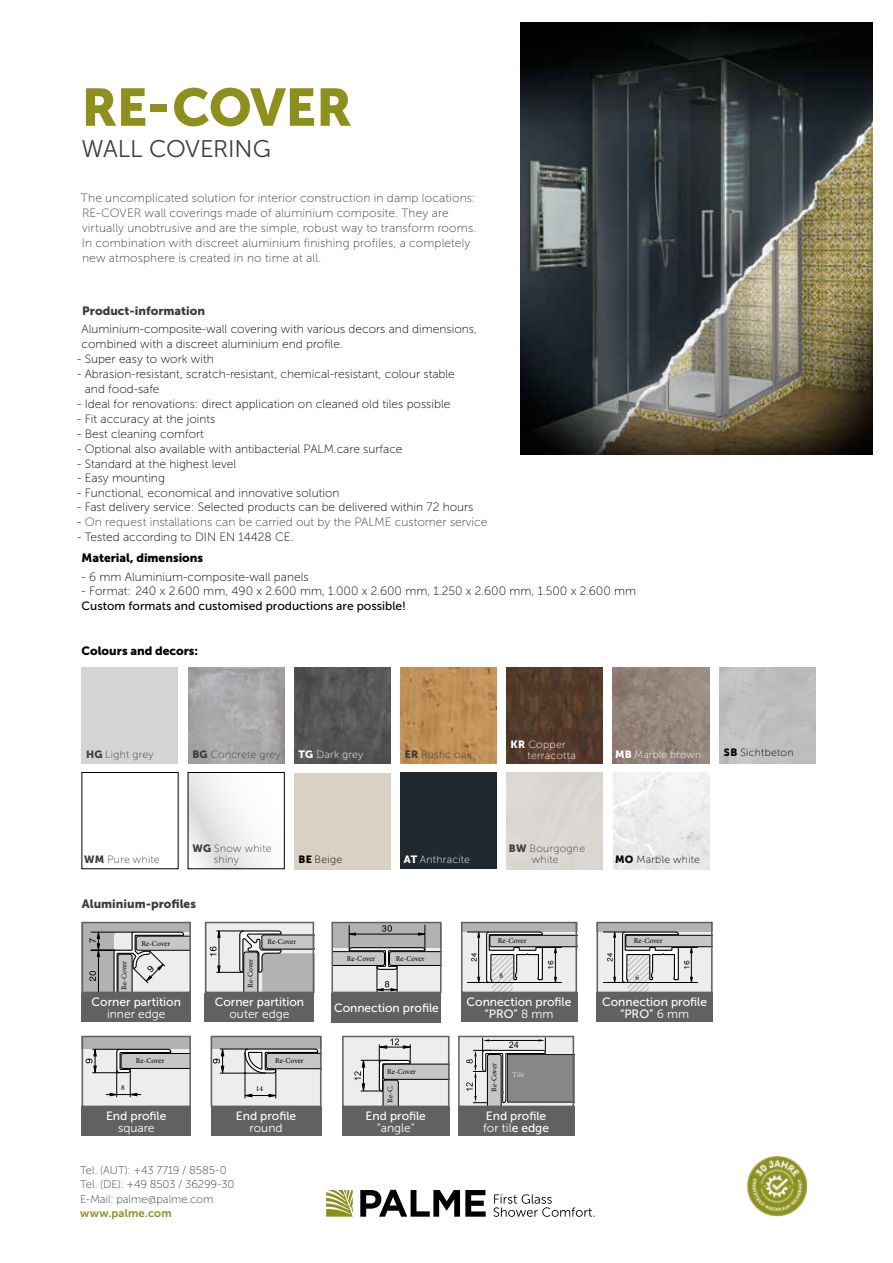
<style>
.page{position:relative;width:893px;height:1263px;background:#fff}
.page>*{position:absolute;margin:0;border:0;box-sizing:border-box;transform-origin:0 0}
.t1{font:52.5px "Museo Sans 900";letter-spacing:-.015em;color:#8d901d}
.t2{font:24px "Museo Sans 300";letter-spacing:-.005em;color:#3c3c3b}
.t3{font:12px/15px "Museo Sans 100";color:#000}
.t4{font:12px/15px "Museo Sans 100";letter-spacing:.01em;color:#3c3c3b}
.t5{font:12px/12px "Museo Sans 500";color:#fff;text-align:center}
.t6{font:12px "Museo Sans 500";color:#000}
.t7{font:12px "Museo Sans 300";color:#fff}
.t8{font:12px "Museo Sans 900";color:#3c3c3b}
.t9{font:12px "Museo Sans 900";color:#000}
.t10{font:11.25px/14.2px "Museo Sans 100";letter-spacing:-.005em;color:#3c3c3b}
.t11{font:11.25px "Museo Sans 700";letter-spacing:.015em;color:#8d901d}
.t12{font:10.5px/10.5px "Museo Sans 100";letter-spacing:.025em;color:#3c3c3b;text-align:center}
.t13{font:10.5px "Museo Sans 100";letter-spacing:.03em;color:#fff}
.t14{font:10.5px "Museo Sans 100";letter-spacing:.03em;color:#000}
.t15{font:10.2px "Museo Sans 100";letter-spacing:.03em;color:#fff}
.t16{font:7.5px "Minion Pro";color:#000}
.t17{font:7.5px "Minion Pro";color:#dadada}
.s1{color:#000}
.s2{font-family:"Museo Sans 900"}
.s3{font-family:"Museo Sans 900";font-size:10.5px}
.s4{font-family:"Museo Sans 300"}
.s5{font-family:"Museo Sans 500"}
</style>
<div class="page">
<svg style="left:360px;top:1190px;width:126px;height:27px"></svg>
<svg style="left:326px;top:1190px;width:27px;height:27px"></svg>
<svg style="left:493px;top:1194px;width:101px;height:23px"></svg>
<img style="left:747px;top:1156px;width:61px;height:61px">
<svg style="left:214px;top:1039px;width:104px;height:65px;background:#cacaca"></svg>
<svg style="left:345px;top:1039px;width:101px;height:65px;background:#d3d3d3"></svg>
<svg style="left:85px;top:1039px;width:103px;height:65px;background:#ccc"></svg>
<div style="left:82px;top:992px;width:109px;height:30px;background:#616160"></div>
<div style="left:82px;top:923px;width:109px;height:69px;background:#b3b2b2"></div>
<svg style="left:89px;top:931px;width:99px;height:59px"></svg>
<div style="left:82px;top:922px;width:109px;height:71px;border:2px solid #616160"></div>
<div style="left:82px;top:1036px;width:109px;height:71px;border:2px solid #616160"></div>
<div style="left:211px;top:1036px;width:110px;height:71px;border:2px solid #616160"></div>
<div style="left:342px;top:1036px;width:107px;height:71px;border:2px solid #616160"></div>
<svg style="left:461px;top:1039px;width:110px;height:65px;background:#a7a7a7"></svg>
<div style="left:458px;top:1036px;width:116px;height:71px;border:2px solid #616160"></div>
<div style="left:205px;top:992px;width:109px;height:30px;background:#616160"></div>
<div style="left:205px;top:922px;width:109px;height:71px;background:#ededed"></div>
<svg style="left:210px;top:930px;width:101px;height:60px"></svg>
<div style="left:205px;top:922px;width:109px;height:71px;border:2px solid #616160"></div>
<svg style="left:464px;top:925px;width:110px;height:65px;background:#c4c4c4"></svg>
<div style="left:461px;top:922px;width:116px;height:71px;border:2px solid #616160"></div>
<svg style="left:600px;top:925px;width:110px;height:65px;background:#c4c4c4"></svg>
<div style="left:597px;top:922px;width:116px;height:71px;border:2px solid #616160"></div>
<div style="left:331px;top:993px;width:110px;height:30px;background:#616160"></div>
<svg style="left:334px;top:925px;width:104px;height:65px;background:#bbb"></svg>
<div style="left:331px;top:922px;width:110px;height:71px;border:2px solid #616160"></div>
<div style="left:461px;top:992px;width:116px;height:30px;background:#616160"></div>
<div style="left:597px;top:992px;width:116px;height:30px;background:#616160"></div>
<div style="left:82px;top:1106px;width:109px;height:30px;background:#616160"></div>
<div style="left:211px;top:1106px;width:110px;height:30px;background:#616160"></div>
<div style="left:342px;top:1106px;width:107px;height:30px;background:#616160"></div>
<div style="left:458px;top:1106px;width:116px;height:30px;background:#616160"></div>
<img style="left:520px;top:22px;width:352px;height:432px">
<img style="left:294px;top:667px;width:96px;height:96px">
<img style="left:507px;top:667px;width:96px;height:96px">
<img style="left:188px;top:667px;width:96px;height:96px">
<img style="left:400px;top:667px;width:97px;height:96px">
<svg style="left:190px;top:774px;width:75px;height:93px"></svg>
<div style="left:188px;top:772px;width:97px;height:97px;border:1px solid #000"></div>
<div style="left:400px;top:772px;width:97px;height:97px;background:#202930"></div>
<img style="left:613px;top:667px;width:96px;height:96px">
<img style="left:613px;top:773px;width:96px;height:96px">
<h1 class="t1" style="left:81px;top:78px;width:272px">RE-COVER</h1>
<h2 class="t2" style="left:81px;top:136px;width:191px">WALL COVERING</h2>
<p class="t4" style="left:81px;top:191px;width:397px">The uncomplicated solution for interior construction in damp locations:<br>RE-COVER wall coverings made of aluminium composite. They are virtually unobtrusive and are the simple, robust way to transform rooms.<br>In combination with discreet aluminium finishing profiles, a completely new atmosphere is created in no time at all.</p>
<p class="t8" style="left:82px;top:304px;width:124px">Product-information</p>
<p class="t3" style="left:82px;top:322px;width:397px">Aluminium-composite-wall covering with various decors and dimensions, combined with a discreet aluminium end profile.</p>
<p class="t3" style="left:77px;top:352px;width:138px">- Super easy to work with</p>
<p class="t3" style="left:85px;top:366px;width:372px;text-indent:-8px">- Abrasion-resistant, scratch-resistant, chemical-resistant, colour stable and food-safe</p>
<p class="t3" style="left:77px;top:396px;width:375px">- Ideal for renovations: direct application on cleaned old tiles possible</p>
<p class="t3" style="left:77px;top:411px;width:140px">- Fit accuracy at the joints</p>
<p class="t3" style="left:77px;top:426px;width:128px">- Best cleaning comfort</p>
<p class="t3" style="left:77px;top:441px;width:327px">- Optional also available with antibacterial PALM.care surface</p>
<p class="t3" style="left:77px;top:456px;width:161px">- Standard at the highest level</p>
<p class="t3" style="left:77px;top:471px;width:89px">- Easy mounting</p>
<p class="t3" style="left:77px;top:485px;width:264px">- Functional, economical and innovative solution</p>
<p class="t3" style="left:77px;top:499px;width:398px">- Fast delivery service: Selected products can be delivered within 72 hours</p>
<p class="t4" style="left:77px;top:514px;width:412px"><span class="s1">-</span> On request installations can be carried out by the PALME customer service</p>
<p class="t3" style="left:77px;top:529px;width:218px">- Tested according to DIN EN 14428 CE.</p>
<p class="t9" style="left:81px;top:551px;width:123px">Material, dimensions</p>
<p class="t3" style="left:81px;top:569px;width:229px">- 6 mm Aluminium-composite-wall panels</p>
<p class="t3" style="left:81px;top:584px;width:556px">- Format: 240 x 2.600 mm, 490 x 2.600 mm, 1.000 x 2.600 mm, 1.250 x 2.600 mm, 1.500 x 2.600 mm</p>
<p class="t6" style="left:81px;top:599px;width:326px">Custom formats and customised productions are possible!</p>
<p class="t9" style="left:81px;top:644px;width:118px">Colours and decors:</p>
<p class="t13" style="left:511px;top:739px;width:57px"><span class="s2">KR</span> Copper</p>
<p class="t12" style="left:86px;top:750px;width:69px"><span class="s2">HG</span> Light grey</p>
<p class="t13" style="left:528px;top:749px;width:50px">terracotta</p>
<p class="t15" style="left:615px;top:749px;width:87px"><span class="s3">MB</span> Marble brown</p>
<p class="t14" style="left:724px;top:747px;width:71px"><span class="s2">SB</span> Sichtbeton</p>
<p class="t12" style="left:192px;top:750px;width:90px"><span class="s2">BG</span> Concrete grey</p>
<p class="t13" style="left:299px;top:749px;width:66px"><span class="s2">TG</span> Dark grey</p>
<p class="t12" style="left:405px;top:750px;width:68px"><span class="s2">ER</span> Rustic oak</p>
<p class="t12" style="left:192px;top:844px;width:81px"><span class="s2">WG</span> Snow white</p>
<p class="t12" style="left:84px;top:854px;width:77px"><span class="s2">WM</span> Pure white</p>
<p class="t12" style="left:214px;top:854px;width:27px">shiny</p>
<p class="t8" style="left:82px;top:897px;width:116px">Aluminium-profiles</p>
<p class="t13" style="left:404px;top:854px;width:68px"><span class="s2">AT</span> Anthracite</p>
<p class="t12" style="left:509px;top:844px;width:78px"><span class="s2">BW</span> Bourgogne white</p>
<p class="t14" style="left:299px;top:854px;width:45px"><span class="s2">BE</span> Beige</p>
<p class="t14" style="left:615px;top:853px;width:86px"><span class="s2">MO</span> Marble white</p>
<p class="t16" style="left:119px;top:990px;width:30px;rotate:-90deg">Re-Cover</p>
<p class="t16" style="left:141px;top:938px;width:30px">Re-Cover</p>
<p class="t16" style="left:245px;top:988px;width:30px;rotate:-90deg">Re-Cover</p>
<p class="t16" style="left:267px;top:937px;width:30px">Re-Cover</p>
<p class="t16" style="left:347px;top:953px;width:30px">Re-Cover</p>
<p class="t16" style="left:396px;top:953px;width:30px">Re-Cover</p>
<p class="t16" style="left:498px;top:936px;width:30px">Re-Cover</p>
<p class="t16" style="left:500px;top:970px;width:5px">8</p>
<p class="t16" style="left:634px;top:936px;width:30px">Re-Cover</p>
<p class="t16" style="left:636px;top:973px;width:5px">6</p>
<p class="t5" style="left:92px;top:995px;width:91px">Corner partition</p>
<p class="t7" style="left:107px;top:1007px;width:60px">inner edge</p>
<p class="t5" style="left:215px;top:995px;width:91px">Corner partition</p>
<p class="t7" style="left:229px;top:1007px;width:61px">outer edge</p>
<p class="t5" style="left:334px;top:1002px;width:106px">Connection profile</p>
<p class="t5" style="left:467px;top:995px;width:106px">Connection profile “PRO” <span class="s4">8 mm</span></p>
<p class="t5" style="left:602px;top:995px;width:106px">Connection profile “PRO” <span class="s4">6 mm</span></p>
<p class="t16" style="left:121px;top:1083px;width:5px">8</p>
<p class="t16" style="left:136px;top:1055px;width:30px">Re-Cover</p>
<p class="t16" style="left:256px;top:1084px;width:9px">14</p>
<p class="t16" style="left:275px;top:1056px;width:30px">Re-Cover</p>
<p class="t16" style="left:387px;top:1067px;width:30px">Re-Cover</p>
<p class="t16" style="left:385px;top:1103px;width:19px;rotate:-90deg">Re-C.</p>
<p class="t16" style="left:489px;top:1092px;width:30px;rotate:-90deg">Re-Cover</p>
<p class="t17" style="left:513px;top:1069px;width:13px">Tile</p>
<p class="t5" style="left:106px;top:1109px;width:62px">End profile</p>
<p class="t7" style="left:118px;top:1121px;width:38px">square</p>
<p class="t5" style="left:236px;top:1109px;width:62px">End profile</p>
<p class="t7" style="left:250px;top:1121px;width:34px">round</p>
<p class="t5" style="left:366px;top:1109px;width:62px">End profile</p>
<p class="t7" style="left:377px;top:1121px;width:39px">“angle”</p>
<p class="t5" style="left:486px;top:1109px;width:62px">End profile</p>
<p class="t7" style="left:483px;top:1121px;width:67px">for til<span class="s5">e edge</span></p>
<p class="t10" style="left:80px;top:1163px;width:156px">Tel. (AUT): +43 7719 / 8585-0<br>Tel. (DE): +49 8503 / 36299-30<br>E-Mail: palme@palme.com</p>
<p class="t11" style="left:80px;top:1207px;width:93px">www.palme.com</p>
</div>
